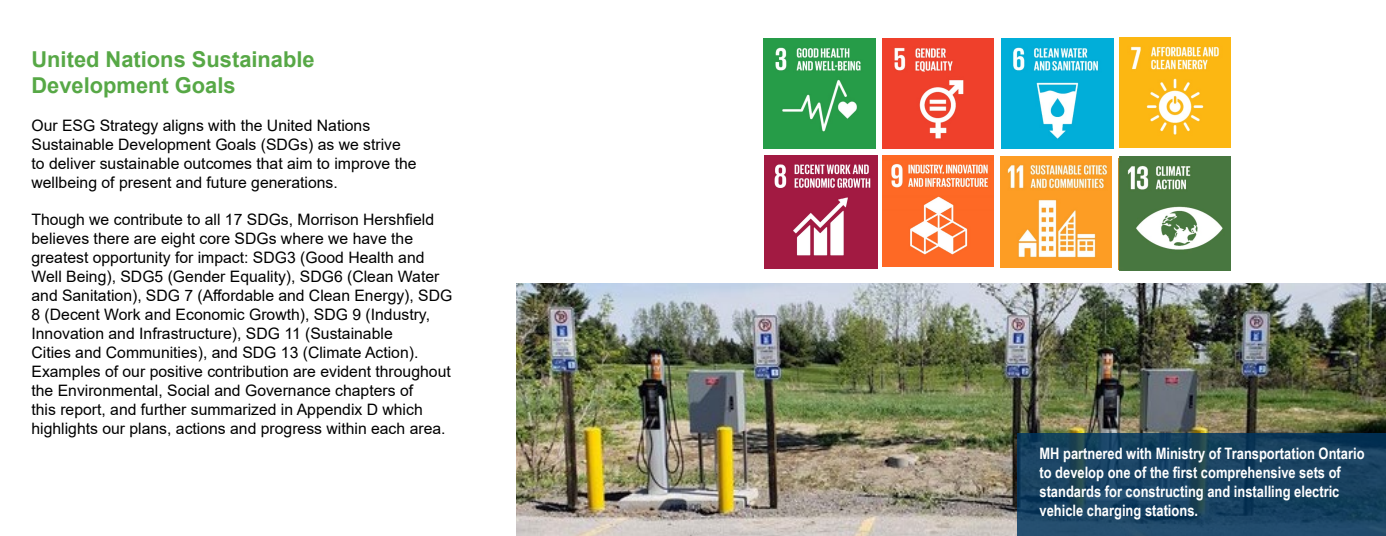
<style>
.page{position:relative;width:1386px;height:536px;background:#fff}
.page>*{position:absolute;margin:0;border:0;box-sizing:border-box;transform-origin:0 0}
.t1{font:700 21.88px/26.2px "Arial";color:#57a846}
.t2{font:15.75px/18.9px "Arial";color:#000}
.t3{font:700 15.75px/18.9px "Arial Narrow";color:#fff}
</style>
<div class="page">
<img style="left:765px;top:156px;width:112px;height:112px">
<img style="left:882px;top:156px;width:112px;height:110px">
<img style="left:1001px;top:157px;width:111px;height:111px">
<img style="left:1119px;top:157px;width:112px;height:113px">
<img style="left:763px;top:38px;width:112px;height:110px">
<img style="left:1002px;top:38px;width:111px;height:110px">
<img style="left:882px;top:38px;width:112px;height:110px">
<img style="left:1119px;top:37px;width:112px;height:110px">
<img style="left:517px;top:283px;width:869px;height:253px">
<svg style="left:1017px;top:433px;width:369px;height:103px;background:#184260"></svg>
<h1 class="t1" style="left:32px;top:46px;width:285px">United Nations Sustainable<br>Development Goals</h1>
<p class="t2" style="left:32px;top:116px;width:387px">Our ESG Strategy aligns with the United Nations Sustainable Development Goals (SDGs) as we strive to deliver sustainable outcomes that aim to improve the wellbeing of present and future generations.</p>
<p class="t2" style="left:32px;top:210px;width:422px">Though we contribute to all 17 SDGs, Morrison Hershfield believes there are eight core SDGs where we have the greatest opportunity for impact: SDG3 (Good Health and Well Being), SDG5 (Gender Equality), SDG6 (Clean Water and Sanitation), SDG 7 (Affordable and Clean Energy), SDG 8 (Decent Work and Economic Growth), SDG 9 (Industry, Innovation and Infrastructure), SDG 11 (Sustainable<br>Cities and Communities), and SDG 13 (Climate Action).<br>Examples of our positive contribution are evident throughout the Environmental, Social and Governance chapters of<br>this report, and further summarized in Appendix D which highlights our plans, actions and progress within each area.</p>
<p class="t3" style="left:1040px;top:443px;width:327px">MH partnered with Ministry of Transportation Ontario to develop one of the first comprehensive sets of standards for constructing and installing electric vehicle charging stations.</p>
</div>
